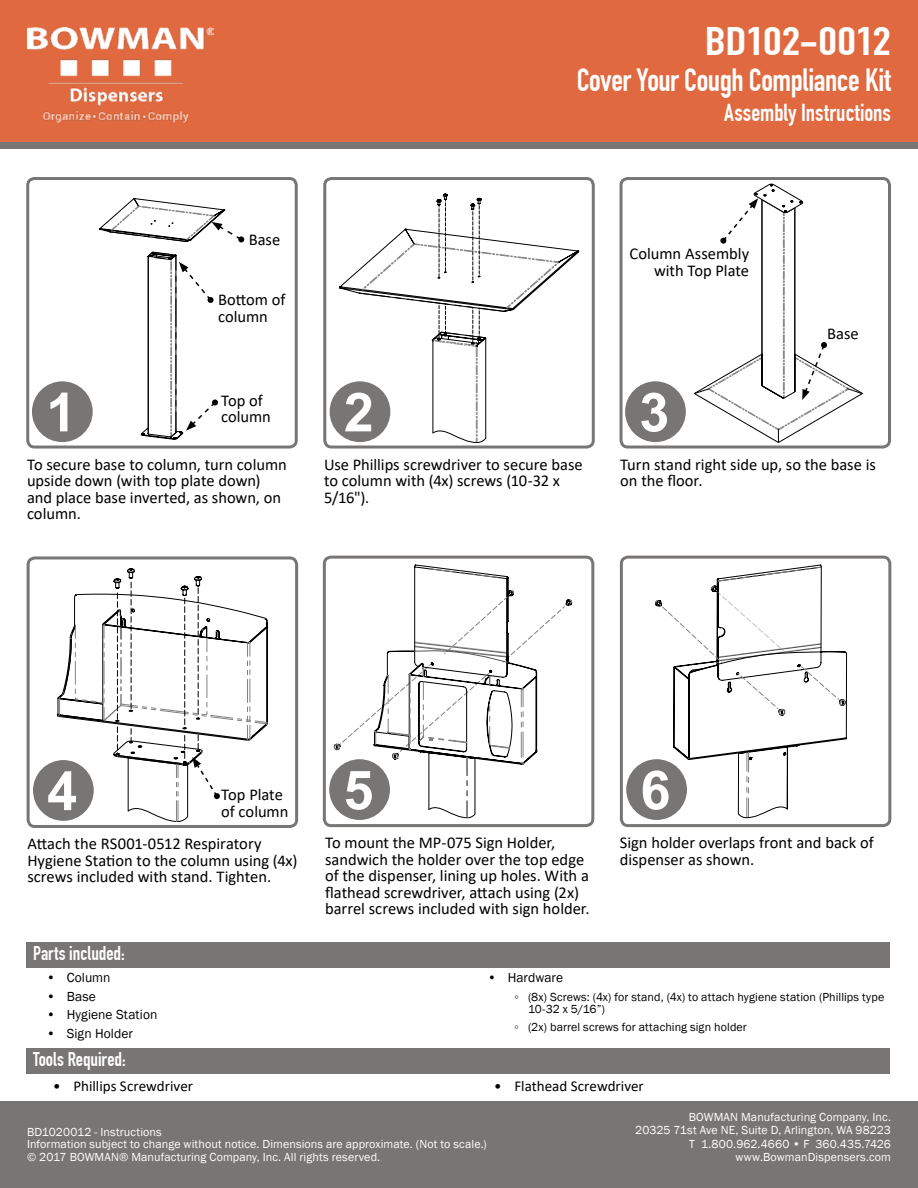
<style>
.page{position:relative;width:918px;height:1188px;background:#fff}
.page>*{position:absolute;margin:0;border:0;box-sizing:border-box;transform-origin:0 0}
.t1{font:700 54px "Arial";color:#fff}
.t2{font:700 39px "DIN Condensed";letter-spacing:-.01em;color:#fff;scale:1.28 1}
.t3{font:700 31.5px "DIN Condensed";letter-spacing:-.015em;color:#fff}
.t4{font:700 24px "DIN Condensed";color:#fff}
.t5{font:700 19.5px "DIN Condensed";color:#fff}
.t6{font:16.5px/16.5px "Calibri";color:#000}
.t7{font:15px "Calibri";color:#000}
.t8{font:13.5px "Franklin Gothic";letter-spacing:.005em;color:#000}
.t9{font:12px/13.5px "Franklin Gothic";letter-spacing:.01em;color:#fff}
.t10{font:12px/12px "Franklin Gothic";letter-spacing:.01em;color:#000}
.s1{font-family:"Calibri"}
</style>
<div class="page">
<div style="left:0;top:0;width:918px;height:148px;background:#787675"></div>
<div style="left:0;top:1101px;width:918px;height:87px;background:#787675"></div>
<div style="left:0;top:0;width:918px;height:142px;background:#e0693f"></div>
<div style="left:26px;top:177px;width:272px;height:272px;border:3px solid #787675;border-radius:7px"></div>
<svg style="left:339px;top:193px;width:240px;height:250px"></svg>
<div style="left:323px;top:177px;width:272px;height:272px;border:3px solid #787675;border-radius:7px"></div>
<div style="left:620px;top:177px;width:271px;height:272px;border:3px solid #787675;border-radius:7px"></div>
<img style="left:27px;top:27px;width:186px;height:96px">
<div style="left:32px;top:381px;width:61px;height:61px;background:#787675;border-radius:50%"></div>
<div style="left:330px;top:381px;width:60px;height:61px;background:#787675;border-radius:50%"></div>
<div style="left:625px;top:381px;width:61px;height:61px;background:#787675;border-radius:50%"></div>
<svg style="left:694px;top:183px;width:169px;height:260px"></svg>
<svg style="left:99px;top:198px;width:145px;height:242px"></svg>
<svg style="left:655px;top:564px;width:192px;height:254px"></svg>
<div style="left:620px;top:556px;width:271px;height:271px;border:3px solid #787675;border-radius:7px"></div>
<div style="left:626px;top:759px;width:61px;height:61px;background:#787675;border-radius:50%"></div>
<div style="left:27px;top:556px;width:271px;height:272px;border:3px solid #787675;border-radius:7px"></div>
<svg style="left:333px;top:564px;width:240px;height:254px"></svg>
<div style="left:323px;top:556px;width:271px;height:271px;border:3px solid #787675;border-radius:7px"></div>
<div style="left:33px;top:760px;width:61px;height:61px;background:#787675;border-radius:50%"></div>
<div style="left:329px;top:759px;width:61px;height:61px;background:#787675;border-radius:50%"></div>
<svg style="left:57px;top:568px;width:211px;height:254px"></svg>
<div style="left:26px;top:942px;width:864px;height:26px;background:#787675"></div>
<div style="left:26px;top:1048px;width:864px;height:26px;background:#787675"></div>
<h2 class="t2" style="left:705px;top:18px;width:147px">BD102-0012</h2>
<h3 class="t3" style="left:577px;top:61px;width:316px">Cover Your Cough Compliance Kit</h3>
<p class="t6" style="left:249px;top:231px;width:33px">Base</p>
<p class="t6" style="left:218px;top:291px;width:69px">Bottom of column</p>
<h3 class="t4" style="left:724px;top:98px;width:168px">Assembly Instructions</h3>
<p class="t6" style="left:630px;top:245px;width:121px;text-align:right">Column Assembly with Top Plate</p>
<p class="t6" style="left:827px;top:325px;width:33px">Base</p>
<h1 class="t1" style="left:46px;top:374px;width:32px">1</h1>
<h1 class="t1" style="left:344px;top:374px;width:32px">2</h1>
<h1 class="t1" style="left:639px;top:374px;width:32px">3</h1>
<p class="t6" style="left:221px;top:391px;width:51px">Top of column</p>
<p class="t6" style="left:27px;top:455px;width:261px">To secure base to column, turn column upside down (with top plate down) and place base inverted, as shown, on column.</p>
<p class="t6" style="left:324px;top:455px;width:260px">Use Phillips screwdriver to secure base to column with (4x) screws (10-32 x<br>5/16").</p>
<p class="t6" style="left:620px;top:455px;width:257px">Turn stand right side up, so the base is on the floor.</p>
<h1 class="t1" style="left:47px;top:753px;width:32px">4</h1>
<p class="t6" style="left:221px;top:786px;width:69px">Top Plate of column</p>
<h1 class="t1" style="left:343px;top:752px;width:32px">5</h1>
<h1 class="t1" style="left:640px;top:752px;width:32px">6</h1>
<p class="t6" style="left:27px;top:835px;width:272px">Attach the RS001-0512 Respiratory<br>Hygiene Station to the column using (4x) screws included with stand. Tighten.</p>
<p class="t6" style="left:325px;top:834px;width:266px">To mount the MP-075 Sign Holder, sandwich the holder over the top edge of the dispenser, lining up holes. With a flathead screwdriver, attach using (2x) barrel screws included with sign holder.</p>
<p class="t6" style="left:620px;top:834px;width:255px">Sign holder overlaps front and back of dispenser as shown.</p>
<p class="t5" style="left:33px;top:942px;width:93px">Parts included:</p>
<p class="t8" style="left:46px;top:969px;width:66px">• Column</p>
<p class="t8" style="left:46px;top:988px;width:51px">• Base</p>
<p class="t8" style="left:46px;top:1007px;width:112px">• Hygiene Station</p>
<p class="t8" style="left:46px;top:1025px;width:88px">• Sign Holder</p>
<p class="t8" style="left:488px;top:969px;width:77px">• Hardware</p>
<p class="t10" style="left:528px;top:991px;width:358px;text-indent:-14px"><span class="s1">◦</span> (8x) Screws: (4x) for stand, (4x) to attach hygiene station (Phillips type<br>10-32 x 5/16”)</p>
<p class="t10" style="left:514px;top:1022px;width:234px"><span class="s1">◦</span> (2x) barrel screws for attaching sign holder</p>
<p class="t5" style="left:33px;top:1048px;width:94px">Tools Required:</p>
<p class="t7" style="left:53px;top:1076px;width:141px">• Phillips Screwdriver</p>
<p class="t7" style="left:494px;top:1076px;width:151px">• Flathead Screwdriver</p>
<p class="t9" style="left:27px;top:1126px;width:136px">BD1020012 - Instructions</p>
<p class="t9" style="left:27px;top:1137px;width:461px">Information subject to change without notice. Dimensions are approximate. (Not to scale.) © 2017 BOWMAN® Manufacturing Company, Inc. All rights reserved.</p>
<p class="t9" style="left:635px;top:1110px;width:257px;text-align:right">BOWMAN Manufacturing Company, Inc.<br>20325 71st Ave NE, Suite D, Arlington, WA 98223<br>T 1.800.962.4660 • F 360.435.7426 www.BowmanDispensers.com</p>
</div>
